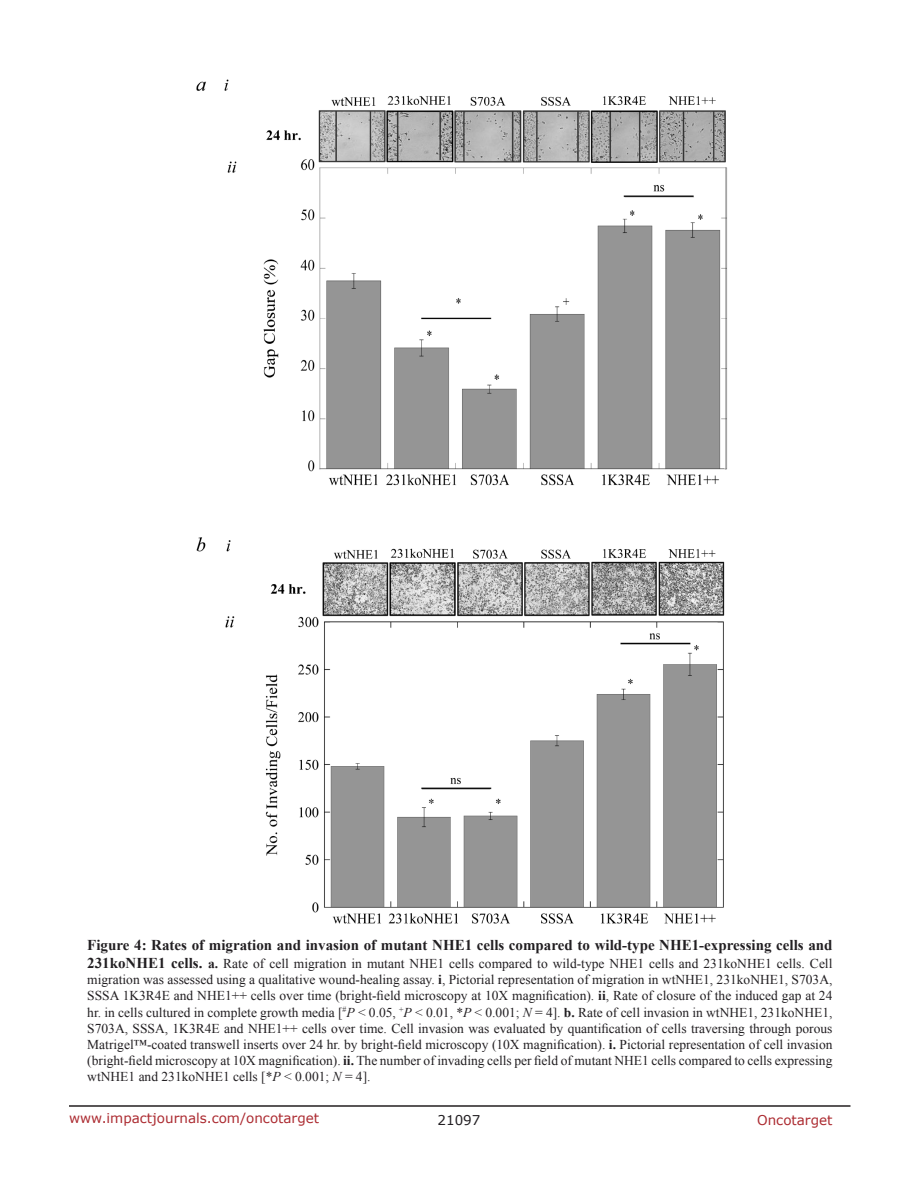
<style>
.page{position:relative;width:918px;height:1188px;background:#fff}
.page>*{position:absolute;margin:0;border:0;box-sizing:border-box;transform-origin:0 0}
.FigureText{font:700 15px "Times New Roman";color:#221f22}
.FigureText-2{font:13.5px/16.2px "Times New Roman";color:#221f22;text-align:justify}
.t1{font:13.5px "Verdana";color:#ac2b31}
.t2{font:13.5px "Verdana";color:#221f22}
.s1{font-weight:700;font-size:15px}
.s2{font-weight:700}
.s3{font-style:italic}
</style>
<div class="page">
<hr style="left:69px;top:1105px;width:781px;height:2px;background:#231f20">
<img style="left:196px;top:79px;width:532px;height:845px">
<p class="FigureText" style="left:87px;top:935px;width:747px">Figure 4: Rates of migration and invasion of mutant NHE1 cells compared to wild-type NHE1-expressing cells and</p>
<p class="FigureText-2" style="left:87px;top:955px;width:747px"><span class="s1">231koNHE1 cells.</span> <span class="s2">a.</span> Rate of cell migration in mutant NHE1 cells compared to wild-type NHE1 cells and 231koNHE1 cells. Cell migration was assessed using a qualitative wound-healing assay. <span class="s2">i</span>, Pictorial representation of migration in wtNHE1, 231koNHE1, S703A, SSSA 1K3R4E and NHE1++ cells over time (bright-field microscopy at 10X magnification). <span class="s2">ii</span>, Rate of closure of the induced gap at 24 hr. in cells cultured in complete growth media [<sup>#</sup><span class="s3">P</span> &lt; 0.05, <sup>+</sup><span class="s3">P</span> &lt; 0.01, *<span class="s3">P</span> &lt; 0.001; <span class="s3">N</span> = 4]. <span class="s2">b.</span> Rate of cell invasion in wtNHE1, 231koNHE1, S703A, SSSA, 1K3R4E and NHE1++ cells over time. Cell invasion was evaluated by quantification of cells traversing through porous Matrigel™-coated transwell inserts over 24 hr. by bright-field microscopy (10X magnification). <span class="s2">i.</span> Pictorial representation of cell invasion (bright-field microscopy at 10X magnification). <span class="s2">ii.</span> The number of invading cells per field of mutant NHE1 cells compared to cells expressing wtNHE1 and 231koNHE1 cells [*<span class="s3">P</span> &lt; 0.001; <span class="s3">N</span> = 4].</p>
<p class="t1" style="left:69px;top:1109px;width:252px">www.impactjournals.com/oncotarget</p>
<p class="t2" style="left:438px;top:1111px;width:44px">21097</p>
<p class="t1" style="left:757px;top:1111px;width:77px">Oncotarget</p>
</div>
